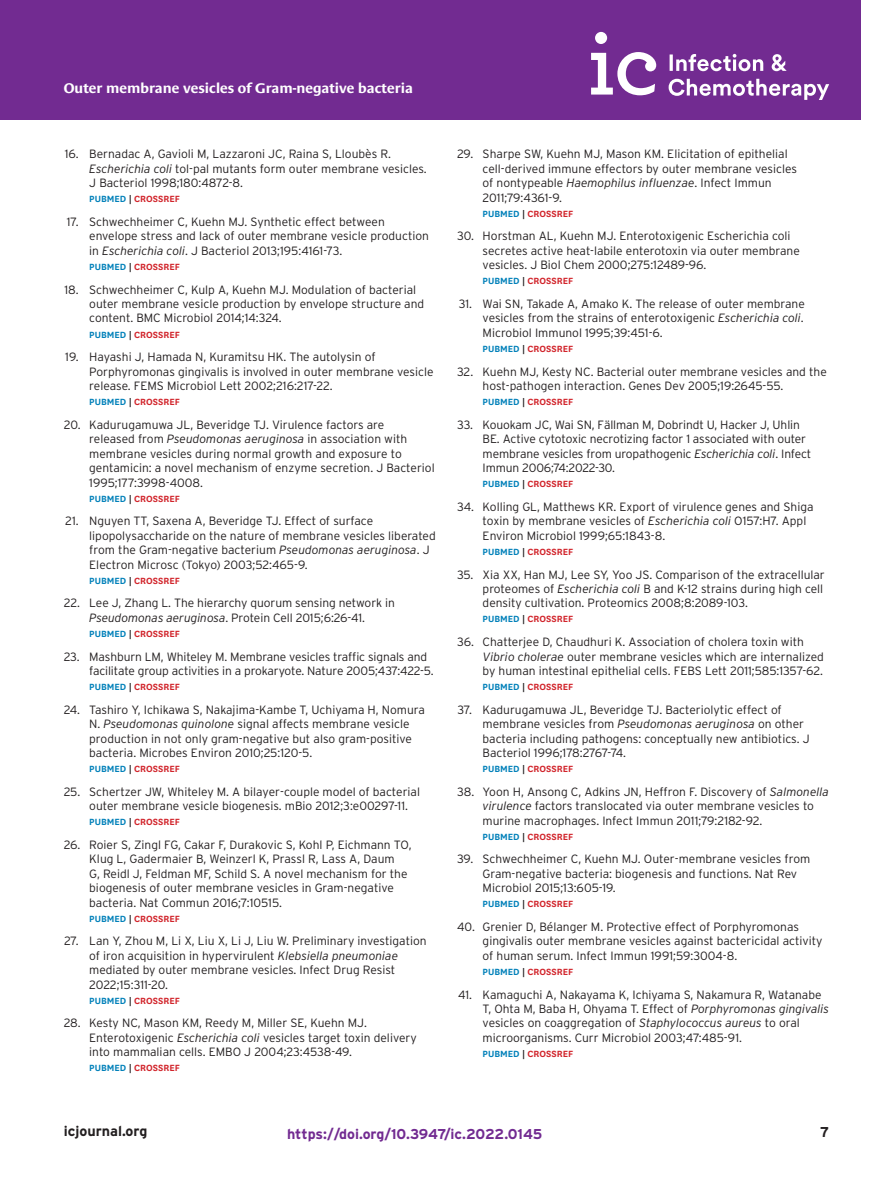
<style>
.page{position:relative;width:893px;height:1191px;background:#fff}
.page>*{position:absolute;margin:0;border:0;box-sizing:border-box;transform-origin:0 0}
.t1{font:700 14.25px "Le Monde Sans Std";color:#fff}
.t2{font:700 14.25px "Interstate";letter-spacing:-.01em;color:#722b91}
.t3{font:700 14.25px "Interstate";color:#231f20}
.ref{font:300 12px/14.4px "Interstate";color:#231f20}
.ref-pubid{font:600 10.5px "National";color:#d1232a}
.s1{font-style:italic}
.s2{color:#0080b9}
.s3{color:#231f20}
</style>
<div class="page">
<div style="left:0;top:0;width:860px;height:120px;background:#722b91"></div>
<svg style="left:591px;top:32px;width:65px;height:63px"></svg>
<svg style="left:669px;top:79px;width:160px;height:21px"></svg>
<svg style="left:670px;top:54px;width:117px;height:17px"></svg>
<p class="t1" style="left:64px;top:80px;width:351px">Outer membrane vesicles of Gram-negative bacteria</p>
<p class="ref" style="left:89px;top:147px;width:339px;text-indent:-25px">16. Bernadac A, Gavioli M, Lazzaroni JC, Raina S, Lloubès R.<br><span class="s1">Escherichia coli</span> tol-pal mutants form outer membrane vesicles.<br>J Bacteriol 1998;180:4872-8.</p>
<p class="ref-pubid" style="left:89px;top:192px;width:92px"><span class="s2">PUBMED</span> <span class="s3">|</span> CROSSREF</p>
<p class="ref" style="left:89px;top:214px;width:341px;text-indent:-22px">17. Schwechheimer C, Kuehn MJ. Synthetic effect between envelope stress and lack of outer membrane vesicle production in <span class="s1">Escherichia coli</span>. J Bacteriol 2013;195:4161-73.</p>
<p class="ref-pubid" style="left:89px;top:259px;width:92px"><span class="s2">PUBMED</span> <span class="s3">|</span> CROSSREF</p>
<p class="ref" style="left:89px;top:282px;width:336px;text-indent:-25px">18. Schwechheimer C, Kulp A, Kuehn MJ. Modulation of bacterial outer membrane vesicle production by envelope structure and content. BMC Microbiol 2014;14:324.</p>
<p class="ref-pubid" style="left:89px;top:327px;width:92px"><span class="s2">PUBMED</span> <span class="s3">|</span> CROSSREF</p>
<p class="ref" style="left:89px;top:350px;width:346px;text-indent:-24px">19. Hayashi J, Hamada N, Kuramitsu HK. The autolysin of<br>Porphyromonas gingivalis is involved in outer membrane vesicle release. FEMS Microbiol Lett 2002;216:217-22.</p>
<p class="ref-pubid" style="left:89px;top:394px;width:92px"><span class="s2">PUBMED</span> <span class="s3">|</span> CROSSREF</p>
<p class="ref" style="left:89px;top:417px;width:347px;text-indent:-25px">20. Kadurugamuwa JL, Beveridge TJ. Virulence factors are<br>released from <span class="s1">Pseudomonas aeruginosa</span> in association with membrane vesicles during normal growth and exposure to gentamicin: a novel mechanism of enzyme secretion. J Bacteriol 1995;177:3998-4008.</p>
<p class="ref-pubid" style="left:89px;top:491px;width:92px"><span class="s2">PUBMED</span> <span class="s3">|</span> CROSSREF</p>
<p class="ref" style="left:89px;top:514px;width:348px;text-indent:-24px">21. Nguyen TT, Saxena A, Beveridge TJ. Effect of surface lipopolysaccharide on the nature of membrane vesicles liberated from the Gram-negative bacterium <span class="s1">Pseudomonas aeruginosa</span>. J Electron Microsc (Tokyo) 2003;52:465-9.</p>
<p class="ref-pubid" style="left:89px;top:573px;width:92px"><span class="s2">PUBMED</span> <span class="s3">|</span> CROSSREF</p>
<p class="ref" style="left:64px;top:596px;width:333px;text-align:center">22. Lee J, Zhang L. The hierarchy quorum sensing network in<br><span class="s1">Pseudomonas aeruginosa</span>. Protein Cell 2015;6:26-41.</p>
<p class="ref-pubid" style="left:89px;top:626px;width:92px"><span class="s2">PUBMED</span> <span class="s3">|</span> CROSSREF</p>
<p class="ref" style="left:89px;top:649px;width:346px;text-indent:-25px">23. Mashburn LM, Whiteley M. Membrane vesicles traffic signals and facilitate group activities in a prokaryote. Nature 2005;437:422-5.</p>
<p class="ref-pubid" style="left:89px;top:679px;width:92px"><span class="s2">PUBMED</span> <span class="s3">|</span> CROSSREF</p>
<p class="ref" style="left:89px;top:702px;width:337px;text-indent:-25px">24. Tashiro Y, Ichikawa S, Nakajima-Kambe T, Uchiyama H, Nomura N. <span class="s1">Pseudomonas quinolone</span> signal affects membrane vesicle production in not only gram-negative but also gram-positive bacteria. Microbes Environ 2010;25:120-5.</p>
<p class="ref-pubid" style="left:89px;top:761px;width:92px"><span class="s2">PUBMED</span> <span class="s3">|</span> CROSSREF</p>
<p class="ref" style="left:89px;top:784px;width:332px;text-indent:-25px">25. Schertzer JW, Whiteley M. A bilayer-couple model of bacterial outer membrane vesicle biogenesis. mBio 2012;3:e00297-11.</p>
<p class="ref-pubid" style="left:89px;top:814px;width:92px"><span class="s2">PUBMED</span> <span class="s3">|</span> CROSSREF</p>
<p class="ref" style="left:89px;top:837px;width:324px;text-indent:-25px">26. Roier S, Zingl FG, Cakar F, Durakovic S, Kohl P, Eichmann TO, Klug L, Gadermaier B, Weinzerl K, Prassl R, Lass A, Daum<br>G, Reidl J, Feldman MF, Schild S. A novel mechanism for the biogenesis of outer membrane vesicles in Gram-negative bacteria. Nat Commun 2016;7:10515.</p>
<p class="ref-pubid" style="left:89px;top:911px;width:92px"><span class="s2">PUBMED</span> <span class="s3">|</span> CROSSREF</p>
<p class="ref" style="left:89px;top:933px;width:339px;text-indent:-25px">27. Lan Y, Zhou M, Li X, Liu X, Li J, Liu W. Preliminary investigation of iron acquisition in hypervirulent <span class="s1">Klebsiella pneumoniae </span>mediated by outer membrane vesicles. Infect Drug Resist 2022;15:311-20.</p>
<p class="ref-pubid" style="left:89px;top:993px;width:92px"><span class="s2">PUBMED</span> <span class="s3">|</span> CROSSREF</p>
<p class="ref" style="left:89px;top:1015px;width:329px;text-indent:-25px">28. Kesty NC, Mason KM, Reedy M, Miller SE, Kuehn MJ.<br>Enterotoxigenic <span class="s1">Escherichia coli</span> vesicles target toxin delivery into mammalian cells. EMBO J 2004;23:4538-49.</p>
<p class="ref-pubid" style="left:89px;top:1060px;width:92px"><span class="s2">PUBMED</span> <span class="s3">|</span> CROSSREF</p>
<p class="ref" style="left:483px;top:147px;width:316px;text-indent:-25px">29. Sharpe SW, Kuehn MJ, Mason KM. Elicitation of epithelial cell-derived immune effectors by outer membrane vesicles of nontypeable <span class="s1">Haemophilus influenzae</span>. Infect Immun 2011;79:4361-9.</p>
<p class="ref-pubid" style="left:483px;top:206px;width:92px"><span class="s2">PUBMED</span> <span class="s3">|</span> CROSSREF</p>
<p class="ref" style="left:483px;top:229px;width:319px;text-indent:-25px">30. Horstman AL, Kuehn MJ. Enterotoxigenic Escherichia coli secretes active heat-labile enterotoxin via outer membrane vesicles. J Biol Chem 2000;275:12489-96.</p>
<p class="ref-pubid" style="left:483px;top:274px;width:92px"><span class="s2">PUBMED</span> <span class="s3">|</span> CROSSREF</p>
<p class="ref" style="left:483px;top:296px;width:324px;text-align:justify;text-indent:-24px">31. Wai SN, Takade A, Amako K. The release of outer membrane vesicles from the strains of enterotoxigenic <span class="s1">Escherichia coli</span>.<br>Microbiol Immunol 1995;39:451-6.</p>
<p class="ref-pubid" style="left:483px;top:341px;width:92px"><span class="s2">PUBMED</span> <span class="s3">|</span> CROSSREF</p>
<p class="ref" style="left:483px;top:364px;width:346px;text-indent:-25px">32. Kuehn MJ, Kesty NC. Bacterial outer membrane vesicles and the host-pathogen interaction. Genes Dev 2005;19:2645-55.</p>
<p class="ref-pubid" style="left:483px;top:394px;width:92px"><span class="s2">PUBMED</span> <span class="s3">|</span> CROSSREF</p>
<p class="ref" style="left:483px;top:417px;width:330px;text-indent:-25px">33. Kouokam JC, Wai SN, Fällman M, Dobrindt U, Hacker J, Uhlin BE. Active cytotoxic necrotizing factor 1 associated with outer membrane vesicles from uropathogenic <span class="s1">Escherichia coli</span>. Infect Immun 2006;74:2022-30.</p>
<p class="ref-pubid" style="left:483px;top:476px;width:92px"><span class="s2">PUBMED</span> <span class="s3">|</span> CROSSREF</p>
<p class="ref" style="left:483px;top:499px;width:332px;text-indent:-25px">34. Kolling GL, Matthews KR. Export of virulence genes and Shiga toxin by membrane vesicles of <span class="s1">Escherichia coli</span> O157:H7. Appl<br>Environ Microbiol 1999;65:1843-8.</p>
<p class="ref-pubid" style="left:483px;top:544px;width:92px"><span class="s2">PUBMED</span> <span class="s3">|</span> CROSSREF</p>
<p class="ref" style="left:483px;top:567px;width:344px;text-indent:-25px">35. Xia XX, Han MJ, Lee SY, Yoo JS. Comparison of the extracellular proteomes of <span class="s1">Escherichia coli</span> B and K-12 strains during high cell density cultivation. Proteomics 2008;8:2089-103.</p>
<p class="ref-pubid" style="left:483px;top:612px;width:92px"><span class="s2">PUBMED</span> <span class="s3">|</span> CROSSREF</p>
<p class="ref" style="left:483px;top:634px;width:343px;text-indent:-25px">36. Chatterjee D, Chaudhuri K. Association of cholera toxin with<br><span class="s1">Vibrio cholerae</span> outer membrane vesicles which are internalized by human intestinal epithelial cells. FEBS Lett 2011;585:1357-62.</p>
<p class="ref-pubid" style="left:483px;top:679px;width:92px"><span class="s2">PUBMED</span> <span class="s3">|</span> CROSSREF</p>
<p class="ref" style="left:483px;top:702px;width:329px;text-indent:-25px">37. Kadurugamuwa JL, Beveridge TJ. Bacteriolytic effect of membrane vesicles from <span class="s1">Pseudomonas aeruginosa</span> on other bacteria including pathogens: conceptually new antibiotics. J Bacteriol 1996;178:2767-74.</p>
<p class="ref-pubid" style="left:483px;top:761px;width:92px"><span class="s2">PUBMED</span> <span class="s3">|</span> CROSSREF</p>
<p class="ref" style="left:483px;top:784px;width:348px;text-indent:-25px">38. Yoon H, Ansong C, Adkins JN, Heffron F. Discovery of <span class="s1">Salmonella virulence</span> factors translocated via outer membrane vesicles to murine macrophages. Infect Immun 2011;79:2182-92.</p>
<p class="ref-pubid" style="left:483px;top:829px;width:92px"><span class="s2">PUBMED</span> <span class="s3">|</span> CROSSREF</p>
<p class="ref" style="left:483px;top:851px;width:329px;text-indent:-25px">39. Schwechheimer C, Kuehn MJ. Outer-membrane vesicles from<br>Gram-negative bacteria: biogenesis and functions. Nat Rev<br>Microbiol 2015;13:605-19.</p>
<p class="ref-pubid" style="left:483px;top:896px;width:92px"><span class="s2">PUBMED</span> <span class="s3">|</span> CROSSREF</p>
<p class="ref" style="left:483px;top:919px;width:341px;text-indent:-25px">40. Grenier D, Bélanger M. Protective effect of Porphyromonas gingivalis outer membrane vesicles against bactericidal activity of human serum. Infect Immun 1991;59:3004-8.</p>
<p class="ref-pubid" style="left:483px;top:964px;width:92px"><span class="s2">PUBMED</span> <span class="s3">|</span> CROSSREF</p>
<p class="ref" style="left:483px;top:987px;width:348px;text-indent:-25px">41. Kamaguchi A, Nakayama K, Ichiyama S, Nakamura R, Watanabe T, Ohta M, Baba H, Ohyama T. Effect of <span class="s1">Porphyromonas gingivalis </span>vesicles on coaggregation of <span class="s1">Staphylococcus aureus</span> to oral microorganisms. Curr Microbiol 2003;47:485-91.</p>
<p class="ref-pubid" style="left:483px;top:1046px;width:92px"><span class="s2">PUBMED</span> <span class="s3">|</span> CROSSREF</p>
<p class="t3" style="left:64px;top:1123px;width:85px">icjournal.org</p>
<p class="t3" style="left:820px;top:1124px;width:10px">7</p>
<p class="t2" style="left:287px;top:1125px;width:257px">https://doi.org/10.3947/ic.2022.0145</p>
</div>
